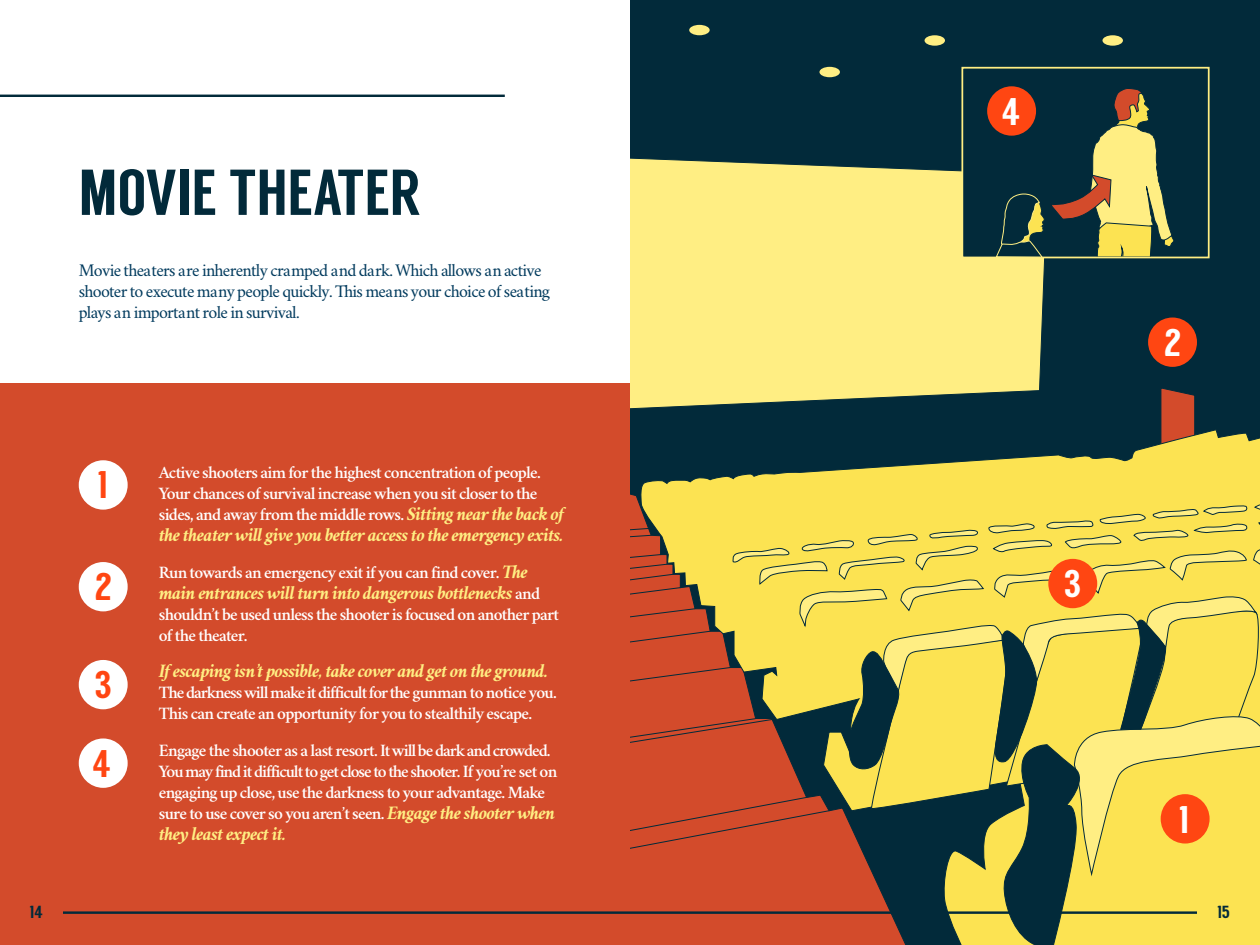
<style>
.page{position:relative;width:1260px;height:945px;background:#fff}
.page>*{position:absolute;margin:0;border:0;box-sizing:border-box;transform-origin:0 0}
.t1{font:64.75px "Langdon";color:#022a3a}
.t2{font:38.5px/78.8px "Langdon";color:#ff4612}
.t3{font:38.5px "Langdon";color:#fff}
.t4{font:italic 700 19.25px "Crimson";letter-spacing:-.04em;color:#ffee83}
.t5{font:600 17.5px/21px "Crimson";letter-spacing:-.04em;color:#fff}
.t6{font:17.5px/21px "Crimson";letter-spacing:-.04em;color:#003a5d}
.t7{font:17.5px "Langdon";color:#022a3a}
.s1{font-weight:700;font-style:italic;font-size:19.25px;color:#ffee83}
.s2{font-weight:600;font-style:normal;font-size:17.5px;color:#fff}
</style>
<div class="page">
<div style="left:630px;top:0;width:630px;height:945px;background:#022a3a"></div>
<svg style="left:630px;top:158px;width:419px;height:251px;background:#ebde7d"></svg>
<svg style="left:1161px;top:388px;width:34px;height:42px"></svg>
<svg style="left:641px;top:430px;width:619px;height:73px"></svg>
<svg style="left:630px;top:503px;width:630px;height:442px;background:#c8a248"></svg>
<hr style="left:0;top:95px;width:505px;height:2px;background:#022a3a">
<div style="left:0;top:383px;width:630px;height:562px;background:#d34b2b"></div>
<div style="left:79px;top:460px;width:49px;height:50px;background:#fff;border-radius:50%"></div>
<div style="left:79px;top:562px;width:49px;height:49px;background:#fff;border-radius:50%"></div>
<div style="left:79px;top:660px;width:49px;height:49px;background:#fff;border-radius:50%"></div>
<div style="left:79px;top:738px;width:49px;height:50px;background:#fff;border-radius:50%"></div>
<div style="left:819px;top:67px;width:21px;height:10px;background:#ffee83;border-radius:50%"></div>
<div style="left:925px;top:35px;width:20px;height:11px;background:#ffee83;border-radius:50%"></div>
<div style="left:1103px;top:35px;width:20px;height:11px;background:#ffee83;border-radius:50%"></div>
<div style="left:689px;top:25px;width:21px;height:10px;background:#ffee83;border-radius:50%"></div>
<div style="left:1161px;top:794px;width:49px;height:50px;background:#ff4612;border-radius:50%"></div>
<div style="left:1148px;top:318px;width:49px;height:49px;background:#ff4612;border-radius:50%"></div>
<div style="left:1048px;top:559px;width:49px;height:49px;background:#ff4612;border-radius:50%"></div>
<div style="left:961px;top:67px;width:249px;height:191px;background:#022a3a;border:2px solid #ffee83"></div>
<div style="left:987px;top:86px;width:49px;height:50px;background:#ff4612;border-radius:50%"></div>
<svg style="left:996px;top:88px;width:179px;height:170px"></svg>
<hr style="left:63px;top:911px;width:567px;height:3px;background:#022a3a">
<hr style="left:630px;top:911px;width:567px;height:3px;background:#022a3a">
<h1 class="t1" style="left:79px;top:155px;width:343px">MOVIE THEATER</h1>
<p class="t6" style="left:79px;top:259px;width:473px">Movie theaters are inherently cramped and dark. Which allows an active shooter to execute many people quickly. This means your choice of seating plays an important role in survival.</p>
<h2 class="t2" style="left:98px;top:446px;width:11px">1</h2>
<h2 class="t2" style="left:95px;top:547px;width:19px">2</h2>
<h2 class="t2" style="left:93px;top:645px;width:21px">3<br>4</h2>
<p class="t5" style="left:159px;top:460px;width:407px">Active shooters aim for the highest concentration of people.<br>Your chances of survival increase when you sit closer to the sides, and away from the middle rows. <span class="s1">Sitting near the back of</span></p>
<p class="t4" style="left:159px;top:522px;width:406px">the theater will give you better access to the emergency exits.</p>
<p class="t5" style="left:159px;top:560px;width:371px">Run towards an emergency exit if you can find cover. <span class="s1">The</span></p>
<p class="t4" style="left:159px;top:579px;width:383px">main entrances will turn into dangerous bottlenecks <span class="s2">and</span></p>
<p class="t5" style="left:159px;top:602px;width:402px">shouldn’t be used unless the shooter is focused on another part of the theater.</p>
<p class="t4" style="left:159px;top:658px;width:391px">If escaping isn’t possible, take cover and get on the ground.</p>
<p class="t5" style="left:159px;top:681px;width:400px">The darkness will make it difficult for the gunman to notice you.<br>This can create an opportunity for you to stealthily escape.</p>
<p class="t5" style="left:159px;top:739px;width:400px">Engage the shooter as a last resort. It will be dark and crowded.<br>You may find it difficult to get close to the shooter. If you’re set on engaging up close, use the darkness to your advantage. Make sure to use cover so you aren’t seen. <span class="s1">Engage the shooter when</span></p>
<p class="t4" style="left:159px;top:821px;width:129px">they least expect it.</p>
<h2 class="t3" style="left:1002px;top:89px;width:20px">4</h2>
<h2 class="t3" style="left:1164px;top:320px;width:19px">2</h2>
<h2 class="t3" style="left:1064px;top:561px;width:19px">3</h2>
<h2 class="t3" style="left:1179px;top:797px;width:11px">1</h2>
<p class="t7" style="left:30px;top:902px;width:14px">14</p>
<p class="t7" style="left:1217px;top:902px;width:14px">15</p>
</div>
